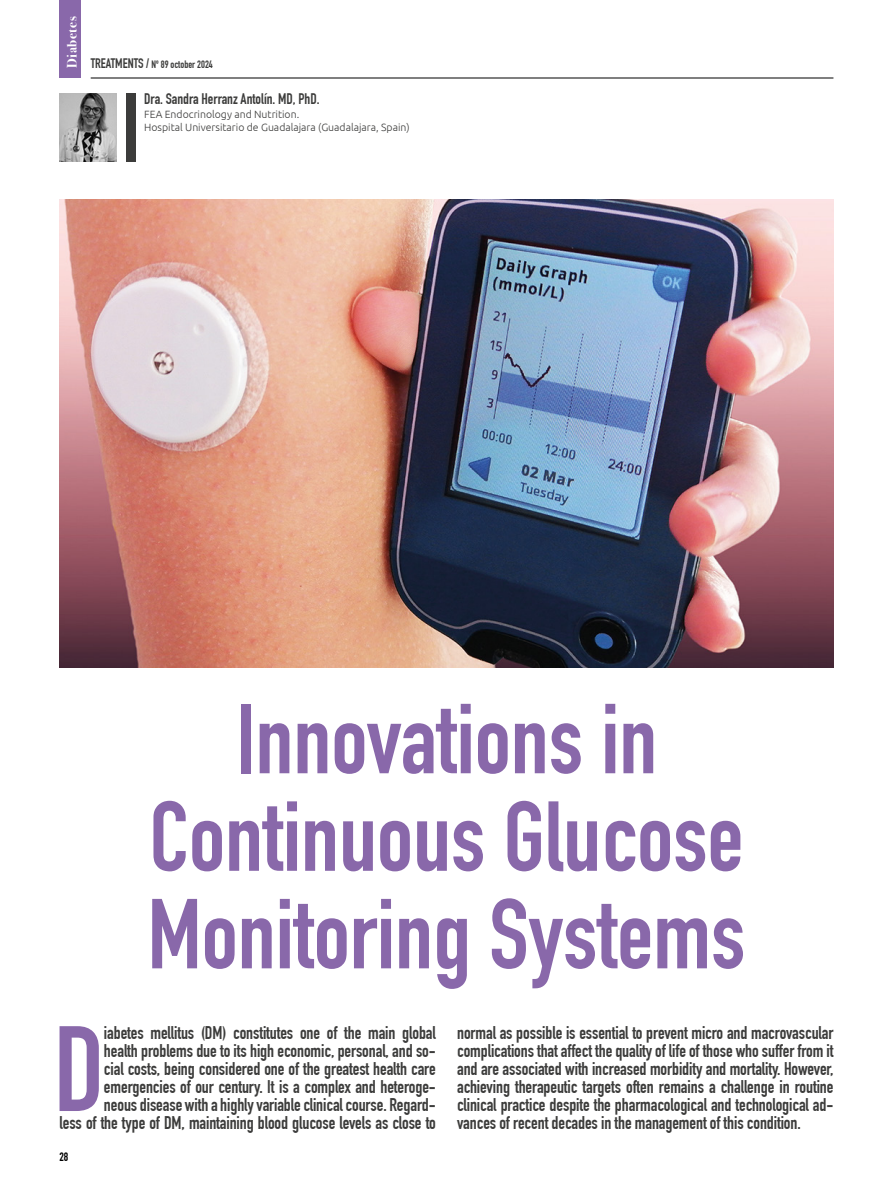
<style>
.page{position:relative;width:893px;height:1191px;background:#fff}
.page>*{position:absolute;margin:0;border:0;box-sizing:border-box;transform-origin:0 0}
.t1{font:119.1px "DIN Engschrift Std";color:#8968aa}
.t2{font:97.5px/97.5px "DIN Engschrift Std";color:#8968aa;text-align:center}
.t3{font:18px/18px "DIN Engschrift Std";letter-spacing:-.005em;color:#3c3c3b;text-align:right}
.t4{font:15px "DIN Engschrift Std";color:#3c3c3b}
.t5{font:700 13.5px "Bodoni Svty Two ITCTT";letter-spacing:.04em;color:#fff}
.t6{font:12px "DIN Engschrift Std";color:#000}
.t7{font:300 10.5px/13.5px "Ubuntu";color:#3c3c3b}
.t8{font:10.5px "DIN Engschrift Std";color:#3c3c3b}
.s1{font-size:13.5px}
</style>
<div class="page">
<hr style="left:91px;top:78px;width:742px;height:1px;background:#000">
<div style="left:60px;top:0;width:21px;height:78px;background:#8968aa"></div>
<img style="left:60px;top:94px;width:57px;height:68px">
<div style="left:126px;top:94px;width:9px;height:68px;background:#3c3c3b"></div>
<img style="left:60px;top:200px;width:773px;height:468px">
<p class="t5" style="left:61px;top:68px;width:53px;rotate:-90deg">Diabetes</p>
<p class="t8" style="left:91px;top:58px;width:124px"><span class="s1">TREATMENTS /</span> Nº 89 october 2024</p>
<p class="t4" style="left:144px;top:90px;width:177px">Dra. Sandra Herranz Antolín. MD, PhD.</p>
<p class="t7" style="left:144px;top:107px;width:267px">FEA Endocrinology and Nutrition.<br>Hospital Universitario de Guadalajara (Guadalajara, Spain)</p>
<h2 class="t2" style="left:148px;top:691px;width:599px">Innovations in<br>Continuous Glucose<br>Monitoring Systems</h2>
<p class="t3" style="left:60px;top:1023px;width:378px">iabetes mellitus (DM) constitutes one of the main global<br>health problems due to its high economic, personal, and so-<br>cial costs, being considered one of the greatest health care emergencies of our century. It is a complex and heteroge-<br>neous disease with a highly variable clinical course. Regard-<br>less of the type of DM, maintaining blood glucose levels as close to</p>
<p class="t3" style="left:457px;top:1023px;width:378px;text-align:justify">normal as possible is essential to prevent micro and macrovascular complications that affect the quality of life of those who suffer from it and are associated with increased morbidity and mortality. However, achieving therapeutic targets often remains a challenge in routine clinical practice despite the pharmacological and technological ad&shy;vances of recent decades in the management of this condition.</p>
<h1 class="t1" style="left:54px;top:999px;width:52px">D</h1>
<p class="t6" style="left:60px;top:1149px;width:10px">28</p>
</div>
